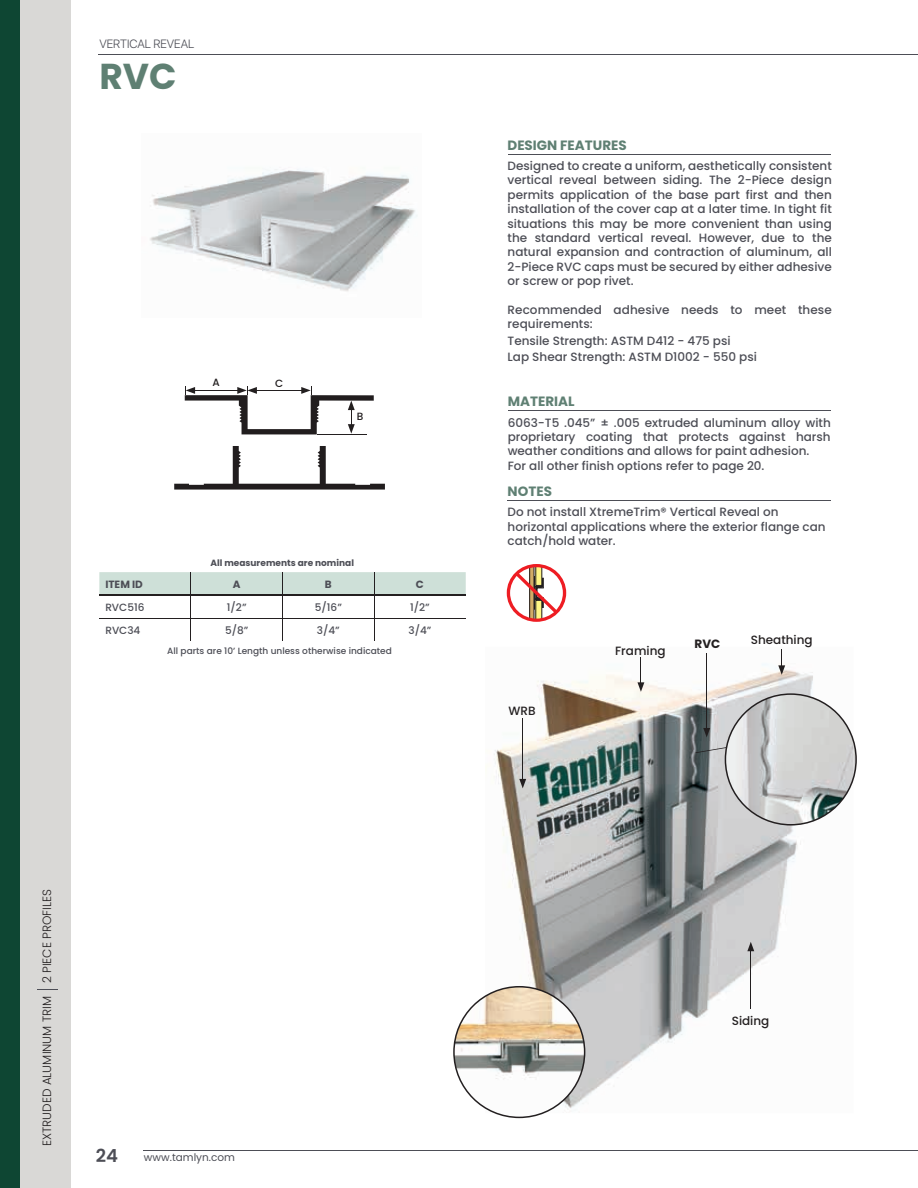
<style>
.page{position:relative;width:918px;height:1188px;background:#fff}
.page>*{position:absolute;margin:0;border:0;box-sizing:border-box;transform-origin:0 0}
.t1{font:700 36px "Poppins";color:#5f8073}
.t2{font:600 18px "Poppins";color:#4d4e56}
.t3{font:700 13.5px "Poppins";color:#5f8073}
.t4{font:500 12px/14.4px "Poppins";color:#4d4e56}
.t5{font:300 12px "Poppins";color:#231f20}
.t6{font:500 12px "Poppins";color:#231f20}
.t7{font:300 12px "SF Pro Display";color:#4d4e56}
.t8{font:700 12px "Poppins";color:#231f20}
.t9{font:500 10.5px "Poppins";color:#4d4e56}
.t10{font:10.5px "Poppins";color:#4d4e56}
.t11{font:700 10.5px "Poppins";color:#4d4e56}
.t12{font:500 10.5px "Poppins";color:#231f20}
.t13{font:500 9px "Poppins";color:#4d4e56}
.t14{font:700 9px "Poppins";color:#4d4e56}
</style>
<div class="page">
<div style="left:0;top:0;width:71px;height:1188px;background:#d9d8d6"></div>
<div style="left:0;top:0;width:20px;height:1188px;background:#0e4633"></div>
<hr style="left:144px;top:1150px;width:774px;height:1px;background:#4d4e56">
<hr style="left:99px;top:54px;width:819px;height:1px;background:#4d4e56">
<svg style="left:37px;top:989px;width:21px;height:1px"></svg>
<hr style="left:508px;top:154px;width:322px;height:1px;background:#4d4e56">
<hr style="left:508px;top:410px;width:323px;height:1px;background:#4d4e56">
<hr style="left:508px;top:500px;width:323px;height:1px;background:#4d4e56">
<img style="left:494px;top:664px;width:319px;height:434px">
<img style="left:150px;top:169px;width:267px;height:123px">
<div style="left:507px;top:564px;width:59px;height:58px;border:3px solid #ee1d23;border-radius:50%"></div>
<svg style="left:512px;top:566px;width:49px;height:54px"></svg>
<svg style="left:453px;top:986px;width:132px;height:132px"></svg>
<svg style="left:99px;top:572px;width:367px;height:69px"></svg>
<hr style="left:99px;top:594px;width:92px;height:2px;background:#231f20">
<hr style="left:191px;top:594px;width:92px;height:2px;background:#231f20">
<hr style="left:283px;top:594px;width:91px;height:2px;background:#231f20">
<hr style="left:374px;top:594px;width:92px;height:2px;background:#231f20">
<hr style="left:706px;top:653px;width:1px;height:77px;background:#231f20">
<svg style="left:637px;top:657px;width:7px;height:35px"></svg>
<hr style="left:522px;top:718px;width:1px;height:63px;background:#231f20">
<svg style="left:519px;top:779px;width:7px;height:9px"></svg>
<hr style="left:750px;top:949px;width:1px;height:60px;background:#231f20">
<svg style="left:747px;top:942px;width:7px;height:9px"></svg>
<svg style="left:778px;top:649px;width:7px;height:26px"></svg>
<svg style="left:696px;top:693px;width:161px;height:133px;background:#c4c5c5"></svg>
<hr style="left:317px;top:434px;width:50px;height:1px;background:#231f20">
<svg style="left:185px;top:386px;width:189px;height:48px"></svg>
<svg style="left:174px;top:446px;width:211px;height:44px"></svg>
<p class="t7" style="left:99px;top:35px;width:96px">VERTICAL REVEAL</p>
<h1 class="t1" style="left:99px;top:56px;width:79px">RVC</h1>
<p class="t12" style="left:213px;top:376px;width:9px">A</p>
<p class="t12" style="left:275px;top:377px;width:10px">C</p>
<p class="t12" style="left:357px;top:410px;width:8px">B</p>
<p class="t14" style="left:211px;top:558px;width:145px">All measurements are nominal</p>
<p class="t11" style="left:105px;top:578px;width:39px">ITEM ID</p>
<p class="t11" style="left:233px;top:578px;width:9px">A</p>
<p class="t11" style="left:325px;top:578px;width:8px">B</p>
<p class="t11" style="left:416px;top:578px;width:10px">C</p>
<p class="t9" style="left:105px;top:601px;width:41px">RVC516</p>
<p class="t9" style="left:227px;top:601px;width:21px">1/2”</p>
<p class="t9" style="left:315px;top:601px;width:29px">5/16”</p>
<p class="t9" style="left:410px;top:601px;width:21px">1/2”</p>
<p class="t9" style="left:105px;top:624px;width:37px">RVC34</p>
<p class="t9" style="left:225px;top:624px;width:25px">5/8”</p>
<p class="t9" style="left:317px;top:624px;width:24px">3/4”</p>
<p class="t9" style="left:408px;top:624px;width:24px">3/4”</p>
<p class="t13" style="left:167px;top:646px;width:226px">All parts are 10’ Length unless otherwise indicated</p>
<p class="t5" style="left:40px;top:983px;width:96px;rotate:-90deg">2 PIECE PROFILES</p>
<p class="t5" style="left:40px;top:1146px;width:151px;rotate:-90deg">EXTRUDED ALUMINUM TRIM</p>
<h2 class="t2" style="left:96px;top:1146px;width:24px">24</h2>
<p class="t10" style="left:144px;top:1151px;width:93px">www.tamlyn.com</p>
<p class="t3" style="left:508px;top:137px;width:121px">DESIGN FEATURES</p>
<p class="t4" style="left:508px;top:159px;width:326px;text-align:justify">Designed to create a uniform, aesthetically consistent vertical reveal between siding. The 2-Piece design permits application of the base part first and then installation of the cover cap at a later time. In tight fit situations this may be more convenient than using the standard vertical reveal. However, due to the natural expansion and contraction of aluminum, all 2-Piece RVC caps must be secured by either adhesive or screw or pop rivet.</p>
<p class="t4" style="left:508px;top:303px;width:326px">Recommended adhesive needs to meet these requirements:</p>
<p class="t4" style="left:508px;top:332px;width:251px;line-height:16.5px">Tensile Strength: ASTM D412 - 475 psi<br>Lap Shear Strength: ASTM D1002 - 550 psi</p>
<p class="t3" style="left:508px;top:393px;width:68px">MATERIAL</p>
<p class="t4" style="left:508px;top:415px;width:325px">6063-T5 .045” ± .005 extruded aluminum alloy with proprietary coating that protects against harsh weather conditions and allows for paint adhesion.<br>For all other finish options refer to page 20.</p>
<p class="t4" style="left:508px;top:505px;width:320px">Do not install XtremeTrim® Vertical Reveal on horizontal applications where the exterior flange can catch/hold water.</p>
<p class="t3" style="left:508px;top:484px;width:46px">NOTES</p>
<p class="t6" style="left:508px;top:704px;width:29px">WRB</p>
<p class="t6" style="left:615px;top:643px;width:52px">Framing</p>
<p class="t8" style="left:695px;top:637px;width:27px">RVC</p>
<p class="t6" style="left:751px;top:633px;width:63px">Sheathing</p>
<p class="t6" style="left:732px;top:1014px;width:39px">Siding</p>
</div>
